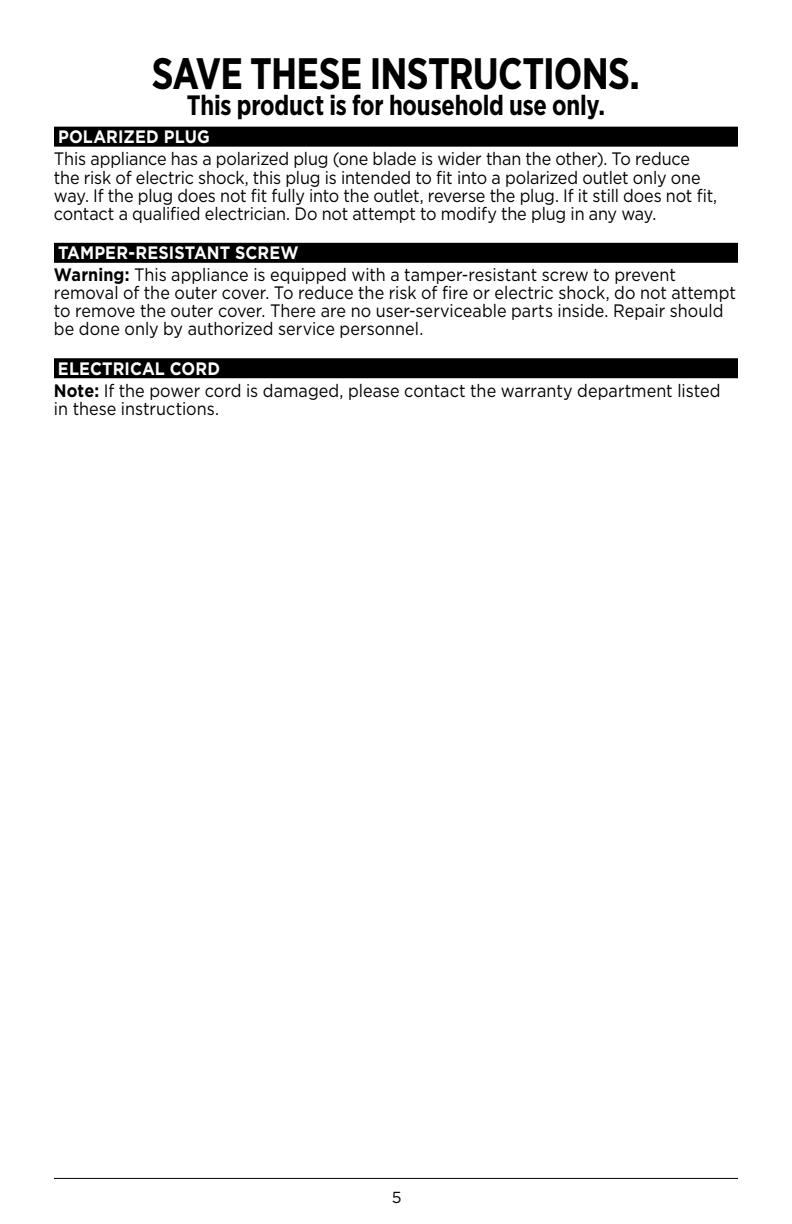
<style>
.page{position:relative;width:792px;height:1224px;background:#fff}
.page>*{position:absolute;margin:0;border:0;box-sizing:border-box;transform-origin:0 0}
.t1{font:700 44px "Gotham Narrow";letter-spacing:-.02em;color:#000;scale:.9 1}
.t2{font:700 28px "Gotham Narrow";letter-spacing:-.01em;color:#000;scale:.9 1}
.t3{font:18px/18.2px "Gotham";letter-spacing:-.005em;color:#000;scale:.9 1}
.t4{font:700 18px "Gotham";letter-spacing:.01em;color:#fbfbfb;scale:.9 1}
.t5{font:16px "Gotham";color:#000}
.s1{font-weight:700;color:#fbfbfb}
.s2{font-weight:700}
.s3{font-weight:700;color:#fffbfd}
</style>
<div class="page">
<hr style="left:54px;top:1178px;width:684px;height:1px;background:#000">
<div style="left:54px;top:127px;width:684px;height:20px;background:#000"></div>
<div style="left:54px;top:243px;width:684px;height:20px;background:#000"></div>
<div style="left:54px;top:358px;width:684px;height:20px;background:#000"></div>
<h1 class="t1" style="left:152px;top:47px;width:544px">SAVE THESE INSTRUCTIONS.</h1>
<h2 class="t2" style="left:187px;top:88px;width:466px">This product is for household use only.</h2>
<p class="t4" style="left:58px;top:126px;width:170px">POLARIZED PLUG</p>
<p class="t3" style="left:54px;top:149px;width:738px">This appliance has a polarized plug (one blade is wider than the other). To reduce the risk of electric shock, this plug is intended to fit into a polarized outlet only one way. If the plug does not fit fully into the outlet, reverse the plug. If it still does not fit, contact a qualified electrician. Do not attempt to modify the plug in any way.</p>
<p class="t3" style="left:54px;top:242px;width:693px;line-height:22px"><span class="s1">TAMPER-RESISTANT SCREW<br></span><span class="s2">Warning:</span> This appliance is equipped with a tamper-resistant screw to prevent</p>
<p class="t3" style="left:54px;top:284px;width:759px">removal of the outer cover. To reduce the risk of fire or electric shock, do not attempt to remove the outer cover. There are no user-serviceable parts inside. Repair should be done only by authorized service personnel.</p>
<p class="t3" style="left:54px;top:357px;width:742px;line-height:22px"><span class="s3">ELECTRICAL CORD<br></span><span class="s2">Note:</span> If the power cord is damaged, please contact the warranty department listed</p>
<p class="t3" style="left:54px;top:399px;width:185px">in these instructions.</p>
<p class="t5" style="left:392px;top:1188px;width:11px">5</p>
</div>
